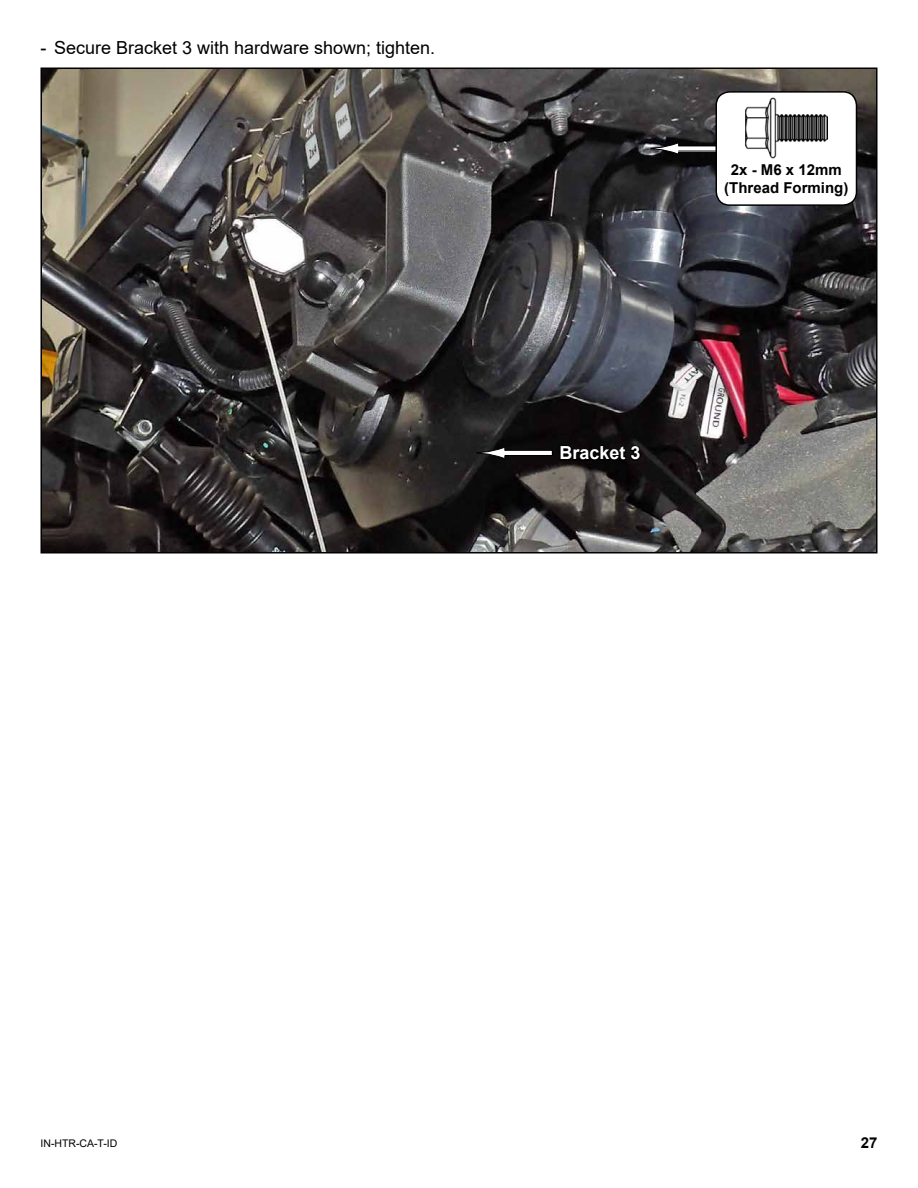
<style>
.page{position:relative;width:918px;height:1188px;background:#fff}
.page>*{position:absolute;margin:0;border:0;box-sizing:border-box;transform-origin:0 0}
.t1{font:18px "Arial";color:#000}
.t2{font:700 18px "Arial";color:#fff}
.t3{font:700 15px/18px "Arial";color:#000;text-align:center}
.t4{font:10.5px "Arial";color:#000}
</style>
<div class="page">
<img style="left:43px;top:71px;width:832px;height:480px">
<div style="left:678px;top:146px;width:48px;height:5px;background:#fff"></div>
<svg style="left:650px;top:142px;width:29px;height:13px"></svg>
<div style="left:716px;top:92px;width:140px;height:113px;background:#fff;border-radius:14px"></div>
<div style="left:716px;top:91px;width:141px;height:115px;border:2px solid #000;border-radius:14px"></div>
<img style="left:745px;top:97px;width:82px;height:61px">
<svg style="left:559px;top:441px;width:83px;height:22px;background:#070506"></svg>
<div style="left:505px;top:450px;width:47px;height:5px;background:#fff"></div>
<div style="left:504px;top:450px;width:49px;height:6px;border:1px solid #000"></div>
<svg style="left:476px;top:446px;width:30px;height:14px"></svg>
<p class="t1" style="left:40px;top:35px;width:396px">- Secure Bracket 3 with hardware shown; tighten.</p>
<p class="t3" style="left:724px;top:161px;width:126px">2x - M6 x 12mm (Thread Forming)</p>
<p class="t2" style="left:559px;top:440px;width:83px">Bracket 3</p>
<p class="t4" style="left:40px;top:1136px;width:78px">IN-HTR-CA-T-ID</p>
<p class="t3" style="left:861px;top:1133px;width:18px">27</p>
</div>
